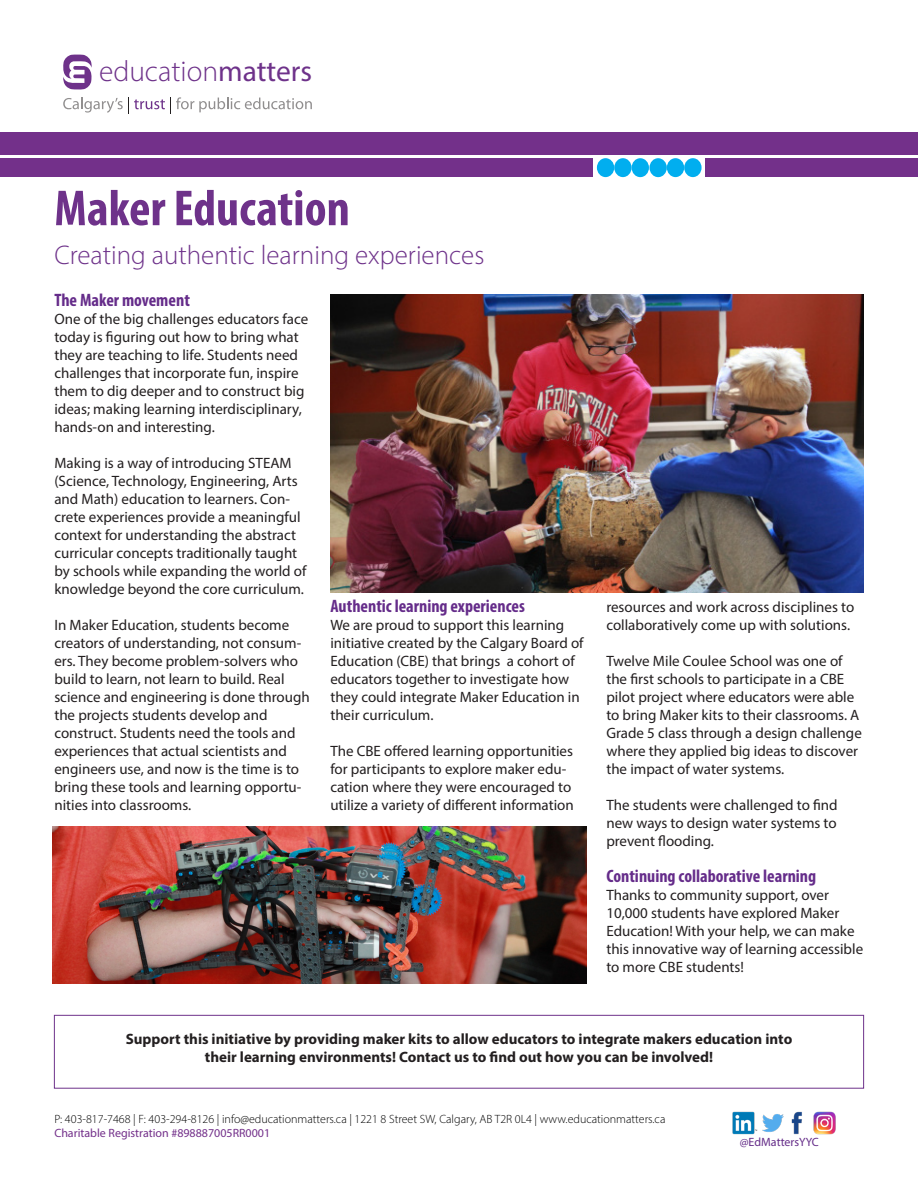
<style>
.page{position:relative;width:918px;height:1188px;background:#fff}
.page>*{position:absolute;margin:0;border:0;box-sizing:border-box;transform-origin:0 0}
.t1{font:700 condensed 51px "Myriad Pro";color:#6e328a}
.t2{font:300 29.4px "Myriad Pro";color:#6e328a}
.t3{font:300 27px "Myriad Pro";color:#6e328a}
.t4{font:700 condensed 18px "Myriad Pro";color:#652c8a}
.t5{font:15px/18px "Myriad Pro";color:#231f20}
.t6{font:700 15px/18px "Myriad Pro";color:#231f20;text-align:center}
.t7{font:300 12px "Myriad Pro";color:#000}
.t8{font:12px "Myriad Pro";color:#73308a}
.t9{font:12px "Myriad Pro";color:#652d89}
.s1{font-weight:400}
</style>
<div class="page">
<div style="left:54px;top:1015px;width:810px;height:74px;border:1px solid #6e328a"></div>
<img style="left:330px;top:295px;width:534px;height:298px">
<img style="left:53px;top:826px;width:534px;height:158px">
<svg style="left:63px;top:54px;width:29px;height:36px"></svg>
<svg style="left:63px;top:97px;width:249px;height:16px"></svg>
<div style="left:0;top:132px;width:918px;height:23px;background:#73308a"></div>
<div style="left:0;top:158px;width:592px;height:19px;background:#73308a"></div>
<div style="left:706px;top:158px;width:212px;height:19px;background:#73308a"></div>
<div style="left:614px;top:158px;width:18px;height:19px;background:#01aeef;border-radius:50%"></div>
<div style="left:649px;top:158px;width:18px;height:19px;background:#01aeef;border-radius:50%"></div>
<div style="left:632px;top:158px;width:17px;height:19px;background:#01aeef;border-radius:50%"></div>
<div style="left:667px;top:158px;width:17px;height:19px;background:#01aeef;border-radius:50%"></div>
<div style="left:597px;top:158px;width:17px;height:19px;background:#01aeef;border-radius:50%"></div>
<div style="left:684px;top:158px;width:18px;height:19px;background:#01aeef;border-radius:50%"></div>
<img style="left:732px;top:1111px;width:104px;height:24px">
<p class="t2" style="left:99px;top:53px;width:215px">education<span class="s1">matters</span></p>
<p class="t1" style="left:54px;top:176px;width:297px">Maker Education</p>
<p class="t3" style="left:54px;top:239px;width:432px">Creating authentic learning experiences</p>
<p class="t4" style="left:54px;top:289px;width:137px">The Maker movement</p>
<p class="t5" style="left:54px;top:310px;width:255px">One of the big challenges educators face today is figuring out how to bring what they are teaching to life. Students need challenges that incorporate fun, inspire them to dig deeper and to construct big ideas; making learning interdisciplinary, hands-on and interesting.</p>
<p class="t5" style="left:54px;top:454px;width:254px">Making is a way of introducing STEAM (Science, Technology, Engineering, Arts and Math) education to learners. Con&shy;crete experiences provide a meaningful context for understanding the abstract curricular concepts traditionally taught by schools while expanding the world of knowledge beyond the core curriculum.</p>
<p class="t5" style="left:54px;top:616px;width:257px">In Maker Education, students become creators of understanding, not consum&shy;ers. They become problem-solvers who build to learn, not learn to build. Real science and engineering is done through the projects students develop and construct. Students need the tools and experiences that actual scientists and engineers use, and now is the time is to bring these tools and learning opportu&shy;nities into classrooms.</p>
<p class="t4" style="left:330px;top:595px;width:196px">Authentic learning experiences</p>
<p class="t5" style="left:330px;top:616px;width:255px">We are proud to support this learning initiative created by the Calgary Board of Education (CBE) that brings a cohort of educators together to investigate how they could integrate Maker Education in their curriculum.</p>
<p class="t5" style="left:330px;top:742px;width:245px">The CBE offered learning opportunities for participants to explore maker edu&shy;cation where they were encouraged to utilize a variety of different information</p>
<p class="t5" style="left:606px;top:598px;width:250px">resources and work across disciplines to collaboratively come up with solutions.</p>
<p class="t5" style="left:606px;top:652px;width:257px">Twelve Mile Coulee School was one of the first schools to participate in a CBE pilot project where educators were able to bring Maker kits to their classrooms. A Grade 5 class through a design challenge where they applied big ideas to discover the impact of water systems.</p>
<p class="t5" style="left:606px;top:796px;width:233px;text-align:justify">The students were challenged to find new ways to design water systems to prevent flooding.</p>
<p class="t4" style="left:606px;top:865px;width:211px">Continuing collaborative learning</p>
<p class="t5" style="left:606px;top:886px;width:258px">Thanks to community support, over 10,000 students have explored Maker Education! With your help, we can make this innovative way of learning accessible to more CBE students!</p>
<p class="t6" style="left:126px;top:1029px;width:668px">Support this initiative by providing maker kits to allow educators to integrate makers education into their learning environments! Contact us to find out how you can be involved!</p>
<p class="t7" style="left:54px;top:1112px;width:613px">P: 403-817-7468 | F: 403-294-8126 | info@educationmatters.ca | 1221 8 Street SW, Calgary, AB T2R 0L4 | www.educationmatters.ca</p>
<p class="t8" style="left:54px;top:1126px;width:217px">Charitable Registration #898887005RR0001</p>
<p class="t9" style="left:740px;top:1135px;width:81px">@EdMattersYYC</p>
</div>
